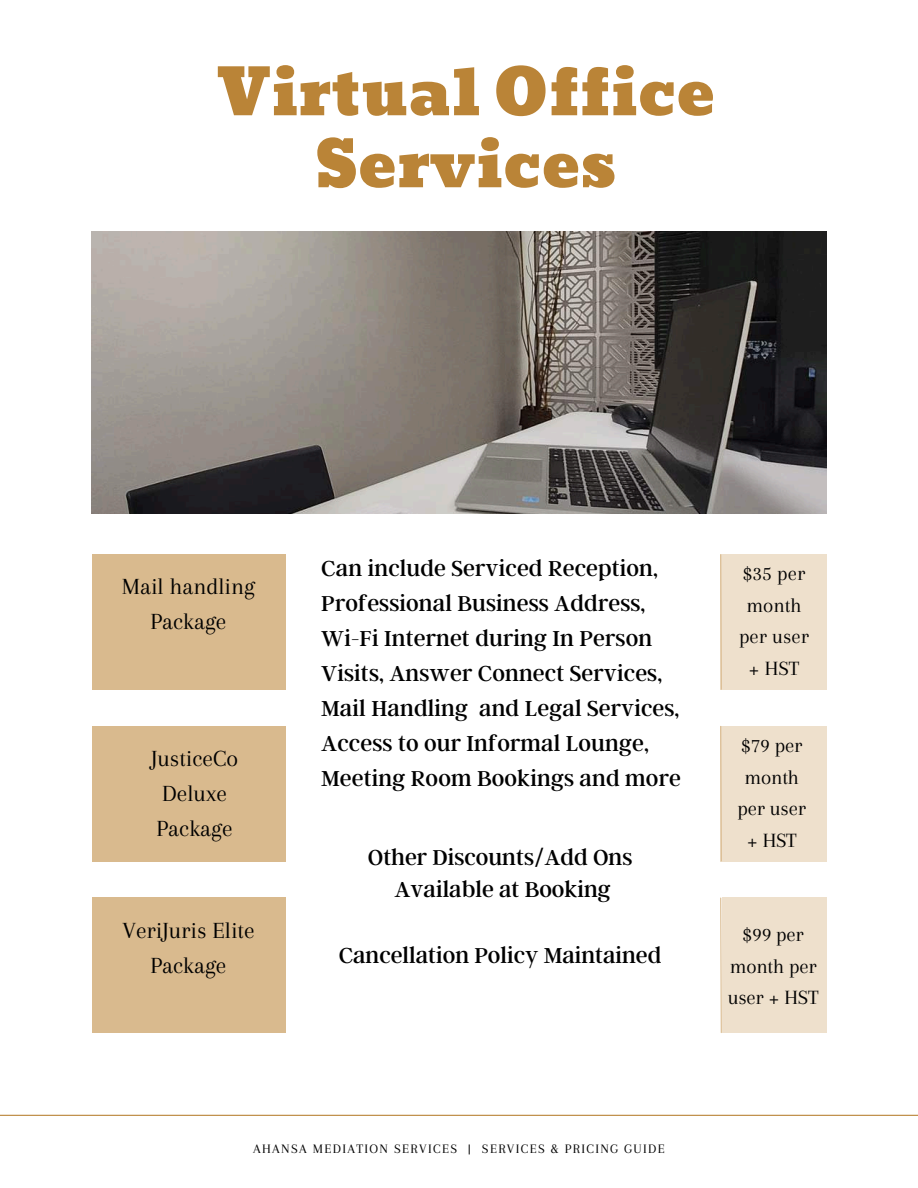
<style>
.page{position:relative;width:918px;height:1188px;background:#fff}
.page>*{position:absolute;margin:0;border:0;box-sizing:border-box;transform-origin:0 0}
.t1{font:63px/72px "Bevan";color:#ba8437;text-align:center}
.t2{font:24px/34.8px "Argent CF";letter-spacing:.005em;color:#000}
.t3{font:24px/34.8px "Arapey";color:#000;text-align:center}
.t4{font:21px/31.5px "Arapey";letter-spacing:-.01em;color:#000;text-align:center}
.t5{font:13.5px "Arapey";letter-spacing:.1em;color:#000}
</style>
<div class="page">
<img style="left:92px;top:232px;width:734px;height:281px">
<div style="left:92px;top:554px;width:193px;height:136px;background:#d9ba8e"></div>
<div style="left:720px;top:554px;width:106px;height:136px;background:#eee0cc"></div>
<svg style="left:720px;top:554px;width:2px;height:136px"></svg>
<div style="left:92px;top:726px;width:193px;height:135px;background:#d9ba8e"></div>
<div style="left:720px;top:726px;width:106px;height:135px;background:#eee0cc"></div>
<svg style="left:720px;top:726px;width:2px;height:136px"></svg>
<div style="left:92px;top:897px;width:193px;height:136px;background:#d9ba8e"></div>
<div style="left:722px;top:897px;width:104px;height:136px;background:#eee0cc"></div>
<svg style="left:720px;top:897px;width:2px;height:136px"></svg>
<hr style="left:0;top:1115px;width:918px;height:1px;background:#ba8437">
<h1 class="t1" style="left:217px;top:57px;width:501px">Virtual Office<br>Services</h1>
<p class="t3" style="left:122px;top:569px;width:135px">Mail handling<br>Package</p>
<p class="t3" style="left:151px;top:741px;width:89px;text-align:left">JusticeCo<br>Deluxe<br>Package</p>
<p class="t2" style="left:321px;top:550px;width:361px">Can include Serviced Reception,<br>Professional Business Address,<br>Wi-Fi Internet during In Person<br>Visits, Answer Connect Services,<br>Mail Handling and Legal Services,<br>Access to our Informal Lounge,<br>Meeting Room Bookings and more</p>
<p class="t2" style="left:368px;top:839px;width:266px;line-height:32.7px;text-align:center">Other Discounts/Add Ons<br>Available at Booking</p>
<p class="t4" style="left:739px;top:558px;width:71px">$35 per month per user + HST</p>
<p class="t4" style="left:738px;top:730px;width:70px">$79 per month per user + HST</p>
<p class="t3" style="left:122px;top:913px;width:134px">VeriJuris Elite<br>Package</p>
<p class="t4" style="left:728px;top:919px;width:92px">$99 per month per user + HST</p>
<p class="t2" style="left:339px;top:936px;width:324px">Cancellation Policy Maintained</p>
<p class="t5" style="left:253px;top:1141px;width:413px">AHANSA MEDIATION SERVICES | SERVICES &amp; PRICING GUIDE</p>
</div>
